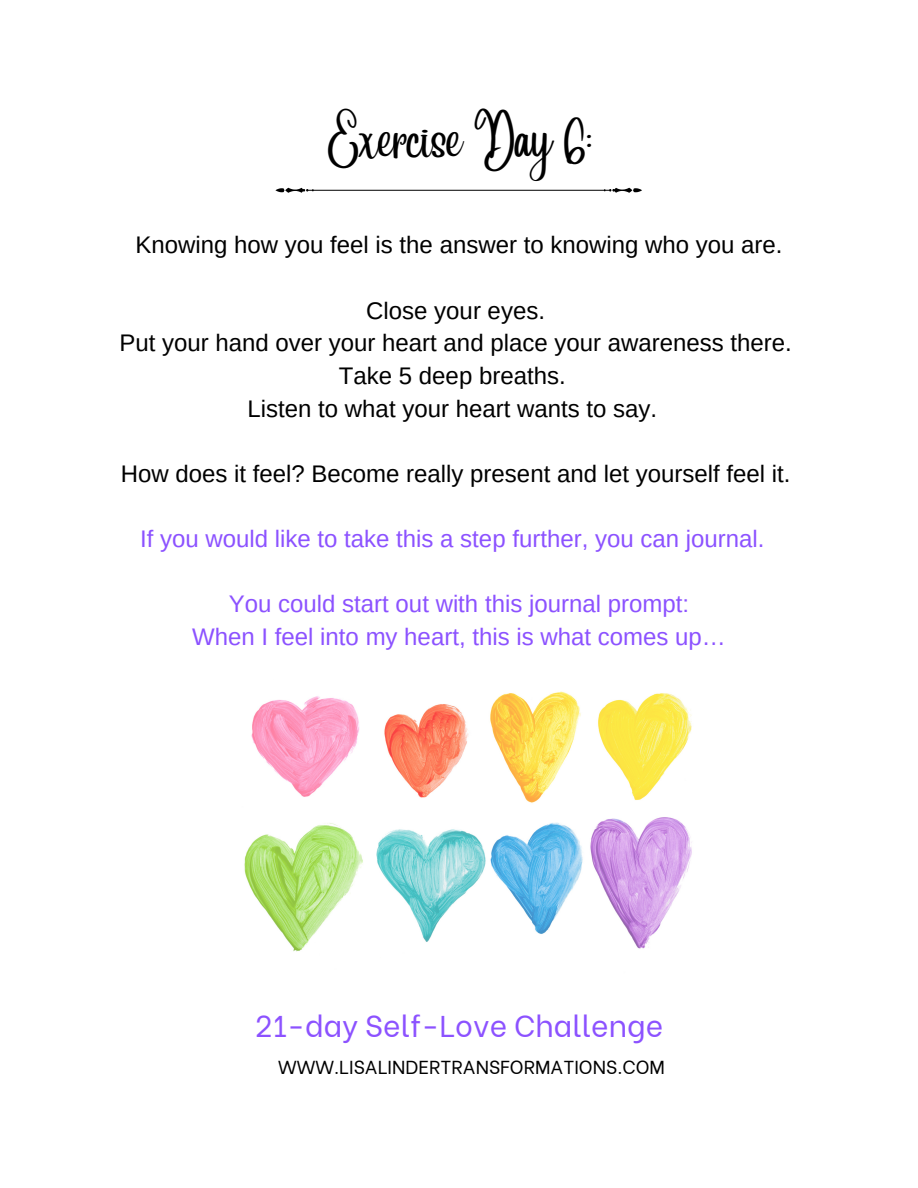
<style>
.page{position:relative;width:918px;height:1188px;background:#fff}
.page>*{position:absolute;margin:0;border:0;box-sizing:border-box;transform-origin:0 0}
.t1{font:42px "Angelina";color:#000}
.t2{font:30px "Be Vietnam";color:#8c52ff}
.t3{font:24px/32.7px "Arimo";color:#000;text-align:center}
.t4{font:24px/32.7px "Arimo";color:#8c52ff;text-align:center}
.t5{font:18.75px "Be Vietnam";color:#000}
</style>
<div class="page">
<img style="left:244px;top:691px;width:448px;height:261px">
<svg style="left:275px;top:188px;width:367px;height:5px"></svg>
<h1 class="t1" style="left:327px;top:131px;width:269px">Exercise Day 6:</h1>
<p class="t3" style="left:136px;top:229px;width:648px">Knowing how you feel is the answer to knowing who you are.</p>
<p class="t3" style="left:120px;top:294px;width:674px">Close your eyes.<br>Put your hand over your heart and place your awareness there.<br>Take 5 deep breaths.<br>Listen to what your heart wants to say.</p>
<p class="t3" style="left:121px;top:457px;width:671px">How does it feel? Become really present and let yourself feel it.</p>
<p class="t4" style="left:140px;top:522px;width:626px">If you would like to take this a step further, you can journal.</p>
<p class="t4" style="left:192px;top:588px;width:535px">You could start out with this journal prompt:<br>When I feel into my heart, this is what comes up…</p>
<p class="t2" style="left:255px;top:1001px;width:410px">21-day Self-Love Challenge</p>
<p class="t5" style="left:278px;top:1052px;width:388px">WWW.LISALINDERTRANSFORMATIONS.COM</p>
</div>
